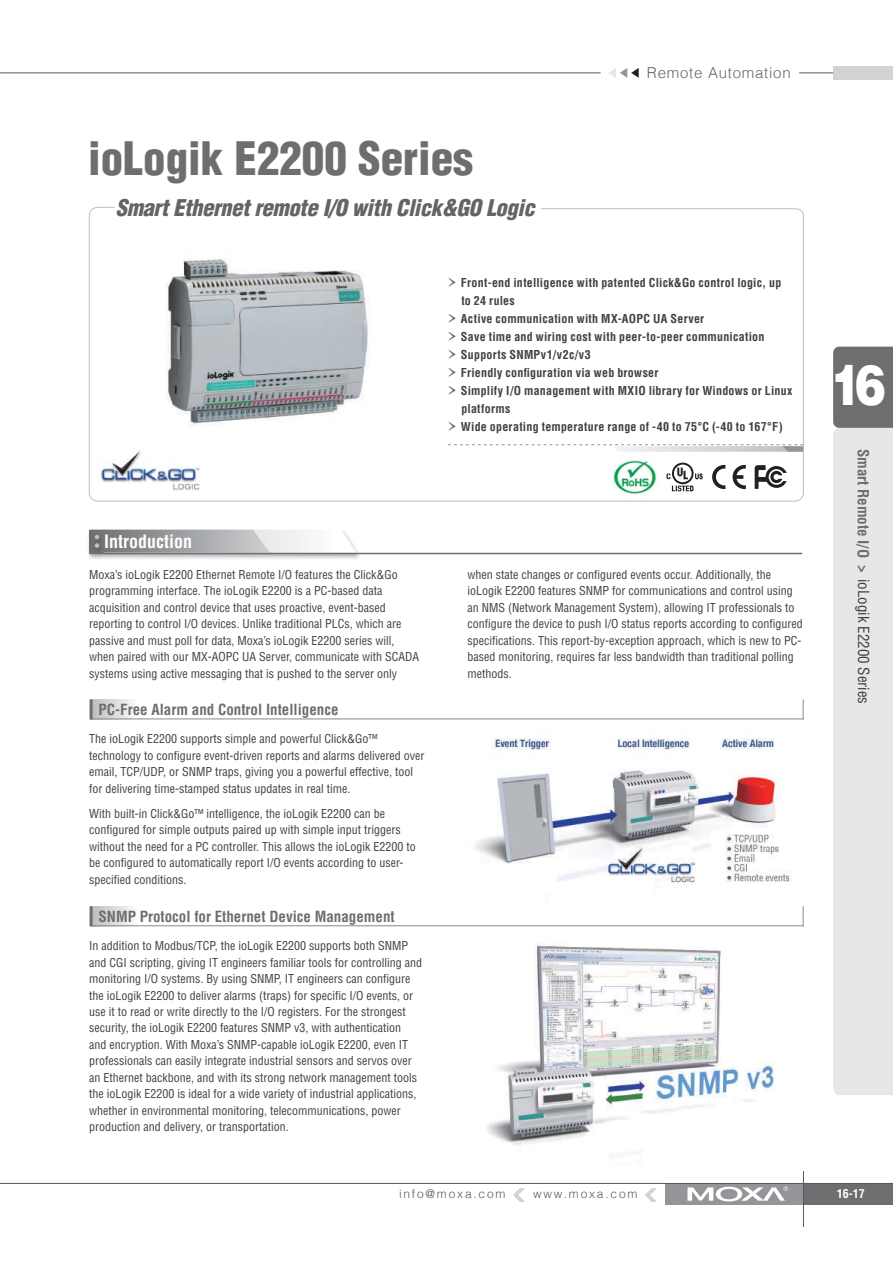
<style>
.page{position:relative;width:893px;height:1263px;background:#fff}
.page>*{position:absolute;margin:0;border:0;box-sizing:border-box;transform-origin:0 0}
.t1{font:900 56.1px "Helvetica";color:#fff;scale:.82 1}
.t2{font:900 condensed 45px "Helvetica";color:#6d6e70}
.t3{font:italic 900 condensed 22.5px "Helvetica";letter-spacing:-.015em;color:#636466}
.t4{font:700 condensed 18px "Helvetica";color:#fff}
.t5{font:700 condensed 15px "Helvetica";color:#6d6e70}
.t6{font:condensed 15px "Helvetica";color:#404041}
.t7{font:300 15px "Helvetica";letter-spacing:.05em;color:#636466}
.t8{font:condensed 12px/16.5px "Helvetica";color:#404041}
.t9{font:700 condensed 12px "Helvetica";letter-spacing:.02em;color:#404041}
.t10{font:300 12px "Helvetica";letter-spacing:.15em;color:#58595b}
.t11{font:700 condensed 12px "Helvetica";color:#fff}
.s1{font-family:"Garamond Premr Pro";font-weight:400;font-stretch:normal;font-size:24px;color:#636466}
.s2{font-weight:700;color:#6d6e70}
</style>
<div class="page">
<svg style="left:833px;top:347px;width:60px;height:748px;background:#d9dadb"></svg>
<div style="left:803px;top:1183px;width:90px;height:21px;background:#6d6e70"></div>
<div style="left:665px;top:1183px;width:138px;height:21px;background:#939598"></div>
<hr style="left:0;top:1183px;width:893px;height:1px;background:#58595b">
<svg style="left:687px;top:1186px;width:101px;height:15px"></svg>
<hr style="left:803px;top:1171px;width:1px;height:55px;background:#5a5b5d">
<svg style="left:513px;top:1188px;width:12px;height:14px"></svg>
<svg style="left:645px;top:1188px;width:12px;height:14px"></svg>
<div style="left:833px;top:66px;width:60px;height:14px;background:#d1d3d4"></div>
<svg style="left:609px;top:68px;width:30px;height:10px"></svg>
<svg style="left:0;top:72px;width:601px;height:2px"></svg>
<hr style="left:799px;top:73px;width:34px;height:1px;background:#58595b">
<img style="left:468px;top:719px;width:336px;height:169px">
<svg style="left:93px;top:700px;width:40px;height:18px"></svg>
<hr style="left:90px;top:718px;width:714px;height:1px;background:#939598">
<hr style="left:90px;top:699px;width:3px;height:20px;background:#6d6e70">
<hr style="left:802px;top:699px;width:2px;height:20px;background:#939598">
<svg style="left:93px;top:906px;width:40px;height:19px"></svg>
<hr style="left:90px;top:925px;width:714px;height:1px;background:#939598">
<hr style="left:90px;top:906px;width:3px;height:20px;background:#6d6e70">
<hr style="left:802px;top:906px;width:2px;height:20px;background:#939598">
<img style="left:486px;top:942px;width:289px;height:215px">
<svg style="left:89px;top:207px;width:715px;height:295px"></svg>
<img style="left:104px;top:549px;width:257px;height:10px">
<img style="left:88px;top:533px;width:16px;height:26px">
<svg style="left:89px;top:529px;width:267px;height:24px"></svg>
<hr style="left:89px;top:553px;width:713px;height:1px;background:#6d6e70">
<img style="left:98px;top:449px;width:103px;height:42px">
<svg style="left:712px;top:465px;width:13px;height:24px"></svg>
<svg style="left:732px;top:465px;width:14px;height:24px"></svg>
<svg style="left:755px;top:465px;width:32px;height:24px"></svg>
<svg style="left:666px;top:463px;width:37px;height:28px"></svg>
<img style="left:608px;top:455px;width:53px;height:44px">
<img style="left:124px;top:240px;width:280px;height:194px">
<h2 class="t2" style="left:88px;top:141px;width:386px">ioLogik E2200 Series</h2>
<h3 class="t3" style="left:116px;top:199px;width:420px">Smart Ethernet remote I/O with Click&amp;GO Logic</h3>
<p class="t7" style="left:647px;top:66px;width:145px">Remote Automation</p>
<h3 class="t4" style="left:104px;top:534px;width:89px">Introduction</h3>
<p class="t9" style="left:446px;top:278px;width:336px"><span class="s1">›</span> Front-end intelligence with patented Click&amp;Go control logic, up</p>
<p class="t9" style="left:461px;top:296px;width:55px">to 24 rules</p>
<p class="t9" style="left:446px;top:314px;width:259px"><span class="s1">›</span> Active communication with MX-AOPC UA Server</p>
<p class="t9" style="left:446px;top:332px;width:320px"><span class="s1">›</span> Save time and wiring cost with peer-to-peer communication</p>
<p class="t9" style="left:446px;top:350px;width:146px"><span class="s1">›</span> Supports SNMPv1/v2c/v3</p>
<p class="t9" style="left:446px;top:368px;width:214px"><span class="s1">›</span> Friendly configuration via web browser</p>
<p class="t9" style="left:446px;top:386px;width:348px"><span class="s1">›</span> Simplify I/O management with MXIO library for Windows or Linux</p>
<p class="t9" style="left:461px;top:404px;width:51px">platforms</p>
<p class="t9" style="left:446px;top:422px;width:338px"><span class="s1">›</span> Wide operating temperature range of -40 to 75°C (-40 to 167°F)</p>
<p class="t8" style="left:89px;top:567px;width:331px">Moxa’s ioLogik E2200 Ethernet Remote I/O features the Click&amp;Go programming interface. The ioLogik E2200 is a PC-based data acquisition and control device that uses proactive, event-based reporting to control I/O devices. Unlike traditional PLCs, which are passive and must poll for data, Moxa’s ioLogik E2200 series will, when paired with our MX-AOPC UA Server, communicate with SCADA systems using active messaging that is pushed to the server only</p>
<p class="t8" style="left:468px;top:567px;width:337px">when state changes or configured events occur. Additionally, the ioLogik E2200 features SNMP for communications and control using an NMS (Network Management System), allowing IT professionals to configure the device to push I/O status reports according to configured specifications. This report-by-exception approach, which is new to PC&shy;based monitoring, requires far less bandwidth than traditional polling methods.</p>
<p class="t5" style="left:99px;top:704px;width:241px">PC-Free Alarm and Control Intelligence</p>
<p class="t8" style="left:89px;top:732px;width:337px">The ioLogik E2200 supports simple and powerful Click&amp;Go™ technology to configure event-driven reports and alarms delivered over email, TCP/UDP, or SNMP traps, giving you a powerful effective, tool for delivering time-stamped status updates in real time.</p>
<p class="t8" style="left:89px;top:806px;width:328px">With built-in Click&amp;Go™ intelligence, the ioLogik E2200 can be configured for simple outputs paired up with simple input triggers without the need for a PC controller. This allows the ioLogik E2200 to be configured to automatically report I/O events according to user&shy;specified conditions.</p>
<p class="t5" style="left:99px;top:911px;width:298px">SNMP Protocol for Ethernet Device Management</p>
<p class="t8" style="left:89px;top:938px;width:334px">In addition to Modbus/TCP, the ioLogik E2200 supports both SNMP and CGI scripting, giving IT engineers familiar tools for controlling and monitoring I/O systems. By using SNMP, IT engineers can configure the ioLogik E2200 to deliver alarms (traps) for specific I/O events, or use it to read or write directly to the I/O registers. For the strongest security, the ioLogik E2200 features SNMP v3, with authentication<br>and encryption. With Moxa’s SNMP-capable ioLogik E2200, even IT professionals can easily integrate industrial sensors and servos over an Ethernet backbone, and with its strong network management tools the ioLogik E2200 is ideal for a wide variety of industrial applications, whether in environmental monitoring, telecommunications, power production and delivery, or transportation.</p>
<h1 class="t1" style="left:831px;top:365px;width:68px">16</h1>
<p class="t6" style="left:869px;top:449px;width:257px;rotate:90deg"><span class="s2">Smart Remote I/O &gt;</span> ioLogik E2200 Series</p>
<p class="t10" style="left:399px;top:1188px;width:108px">info@moxa.com</p>
<p class="t10" style="left:533px;top:1189px;width:106px">www.moxa.com</p>
<p class="t11" style="left:837px;top:1189px;width:29px">16-17</p>
</div>
